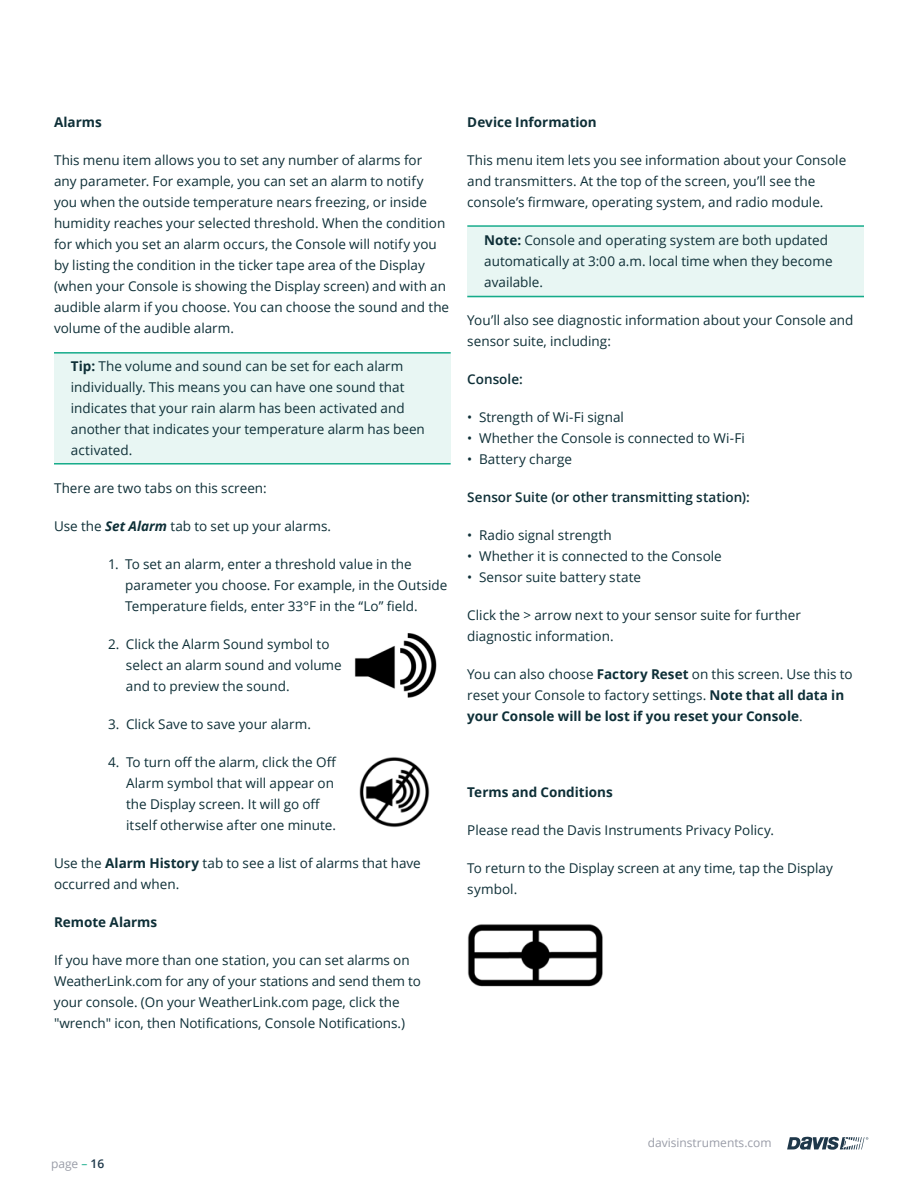
<style>
.page{position:relative;width:918px;height:1188px;background:#fff}
.page>*{position:absolute;margin:0;border:0;box-sizing:border-box;transform-origin:0 0}
.t1{font:13.5px/21px "Open Sans";color:#0e2f37}
.t2{font:700 13.5px "Open Sans";color:#0e2f37}
.t3{font:600 13.5px "Open Sans";color:#0e2f37}
.t4{font:12px "Open Sans";color:#9a9da8}
.s1{font-weight:700}
.s2{font-weight:700;font-style:italic}
.s3{color:#15ab8a}
.s4{font-weight:600;color:#1e384a}
</style>
<div class="page">
<svg style="left:787px;top:1137px;width:81px;height:13px"></svg>
<div style="left:54px;top:352px;width:397px;height:111px;background:#e8f6f3"></div>
<div style="left:467px;top:227px;width:397px;height:70px;background:#e8f6f3"></div>
<hr style="left:54px;top:352px;width:397px;height:2px;background:#15ab8a">
<hr style="left:54px;top:463px;width:397px;height:2px;background:#15ab8a">
<img style="left:354px;top:633px;width:83px;height:65px">
<img style="left:359px;top:757px;width:70px;height:71px">
<hr style="left:467px;top:225px;width:397px;height:2px;background:#15ab8a">
<hr style="left:467px;top:296px;width:397px;height:1px;background:#15ab8a">
<img style="left:467px;top:924px;width:136px;height:63px">
<p class="t2" style="left:54px;top:113px;width:49px">Alarms</p>
<p class="t1" style="left:54px;top:149px;width:397px">This menu item allows you to set any number of alarms for<br>any parameter. For example, you can set an alarm to notify you when the outside temperature nears freezing, or inside humidity reaches your selected threshold. When the condition for which you set an alarm occurs, the Console will notify you by listing the condition in the ticker tape area of the Display (when your Console is showing the Display screen) and with an audible alarm if you choose. You can choose the sound and the volume of the audible alarm.</p>
<p class="t1" style="left:71px;top:355px;width:356px"><span class="s1">Tip:</span> The volume and sound can be set for each alarm individually. This means you can have one sound that indicates that your rain alarm has been activated and another that indicates your temperature alarm has been activated.</p>
<p class="t1" style="left:54px;top:477px;width:214px">There are two tabs on this screen:</p>
<p class="t1" style="left:54px;top:515px;width:279px">Use the <span class="s2">Set Alarm</span> tab to set up your alarms.</p>
<p class="t1" style="left:125px;top:553px;width:324px;text-indent:-17px">1. To set an alarm, enter a threshold value in the parameter you choose. For example, in the Outside<br>Temperature fields, enter 33°F in the “Lo” field.</p>
<p class="t1" style="left:126px;top:633px;width:217px;text-indent:-18px">2. Click the Alarm Sound symbol to select an alarm sound and volume and to preview the sound.</p>
<p class="t1" style="left:108px;top:713px;width:204px">3. Click Save to save your alarm.</p>
<p class="t1" style="left:126px;top:751px;width:211px;text-indent:-18px">4. To turn off the alarm, click the Off Alarm symbol that will appear on the Display screen. It will go off itself otherwise after one minute.</p>
<p class="t1" style="left:54px;top:852px;width:368px">Use the <span class="s1">Alarm History</span> tab to see a list of alarms that have occurred and when.</p>
<p class="t2" style="left:54px;top:913px;width:105px">Remote Alarms</p>
<p class="t1" style="left:54px;top:949px;width:369px">If you have more than one station, you can set alarms on WeatherLink.com for any of your stations and send them to your console. (On your WeatherLink.com page, click the "wrench" icon, then Notifications, Console Notifications.)</p>
<p class="t2" style="left:467px;top:113px;width:131px">Device Information</p>
<p class="t1" style="left:467px;top:149px;width:380px">This menu item lets you see information about your Console and transmitters. At the top of the screen, you’ll see the console’s firmware, operating system, and radio module.</p>
<p class="t1" style="left:484px;top:229px;width:350px"><span class="s1">Note:</span> Console and operating system are both updated automatically at 3:00 a.m. local time when they become available.</p>
<p class="t1" style="left:467px;top:309px;width:388px">You’ll also see diagnostic information about your Console and sensor suite, including:</p>
<p class="t3" style="left:467px;top:370px;width:57px">Console:</p>
<p class="t1" style="left:467px;top:406px;width:158px">• Strength of Wi-Fi signal</p>
<p class="t1" style="left:467px;top:427px;width:279px">• Whether the Console is connected to Wi-Fi</p>
<p class="t1" style="left:467px;top:448px;width:106px">• Battery charge</p>
<p class="t3" style="left:467px;top:488px;width:284px">Sensor Suite (or other transmitting station):</p>
<p class="t1" style="left:467px;top:524px;width:146px">• Radio signal strength</p>
<p class="t1" style="left:467px;top:545px;width:256px">• Whether it is connected to the Console</p>
<p class="t1" style="left:467px;top:566px;width:175px">• Sensor suite battery state</p>
<p class="t1" style="left:467px;top:604px;width:335px">Click the &gt; arrow next to your sensor suite for further diagnostic information.</p>
<p class="t1" style="left:467px;top:663px;width:387px">You can also choose <span class="s1">Factory Reset</span> on this screen. Use this to reset your Console to factory settings. <span class="s1">Note that all data in your Console will be lost if you reset your Console</span>.</p>
<p class="t2" style="left:467px;top:783px;width:147px">Terms and Conditions</p>
<p class="t1" style="left:467px;top:819px;width:308px">Please read the Davis Instruments Privacy Policy.</p>
<p class="t1" style="left:467px;top:857px;width:367px">To return to the Display screen at any time, tap the Display symbol.</p>
<p class="t4" style="left:51px;top:1156px;width:55px">page <span class="s3">–</span> <span class="s4">16</span></p>
<p class="t4" style="left:648px;top:1135px;width:125px">davisinstruments.com</p>
</div>
